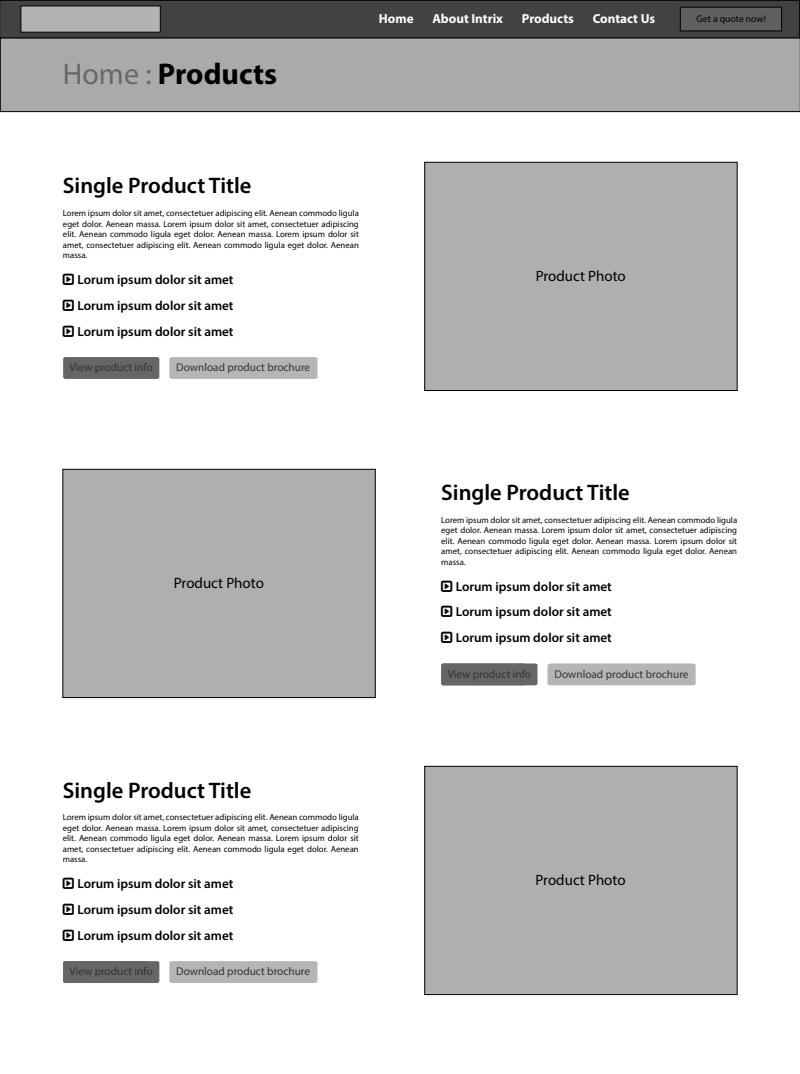
<style>
.page{position:relative;width:800px;height:1074px;background:#fff}
.page>*{position:absolute;margin:0;border:0;box-sizing:border-box;transform-origin:0 0}
.t1{font:700 30px "Myriad Pro";color:#000}
.t2{font:600 22.5px "Myriad Pro";color:#000}
.t3{font:15px "Myriad Pro";color:#000}
.t4{font:600 13.12px/25.8px "Myriad Pro";color:#000;text-align:justify}
.t5{font:700 13.12px "Myriad Pro";color:#fff}
.t6{font:11.25px "Myriad Pro";color:#333}
.t7{font:9.69px "Myriad Pro";color:#000}
.t8{font:8.75px/10.5px "Myriad Pro";color:#000;text-align:justify}
.s1{font-weight:400;color:#686868}
</style>
<div class="page">
<div style="left:0;top:38px;width:800px;height:74px;background:#aaa"></div>
<svg style="left:0;top:0;width:800px;height:38px;background:#3d3d3d"></svg>
<div style="left:21px;top:6px;width:140px;height:26px;background:#b2b2b2"></div>
<div style="left:680px;top:7px;width:102px;height:24px;background:#606060;border:1px solid #000"></div>
<div style="left:63px;top:357px;width:96px;height:22px;background:#666"></div>
<div style="left:169px;top:357px;width:149px;height:22px;background:#b5b5b5"></div>
<div style="left:424px;top:162px;width:314px;height:229px;background:#afafaf;border:1px solid #000"></div>
<div style="left:548px;top:663px;width:148px;height:22px;background:#b5b5b5"></div>
<div style="left:441px;top:663px;width:97px;height:22px;background:#666"></div>
<div style="left:62px;top:469px;width:314px;height:229px;background:#afafaf;border:1px solid #000"></div>
<div style="left:169px;top:961px;width:149px;height:22px;background:#b5b5b5"></div>
<div style="left:63px;top:961px;width:96px;height:22px;background:#666"></div>
<div style="left:424px;top:766px;width:314px;height:228px;background:#afafaf;border:1px solid #000"></div>
<h1 class="t1" style="left:63px;top:54px;width:216px"><span class="s1">Home :</span> Products</h1>
<h3 class="t5" style="left:379px;top:10px;width:36px">Home</h3>
<h3 class="t5" style="left:432px;top:10px;width:72px">About Intrix</h3>
<h3 class="t5" style="left:522px;top:10px;width:54px">Products</h3>
<h3 class="t5" style="left:593px;top:10px;width:64px">Contact Us</h3>
<p class="t7" style="left:697px;top:12px;width:71px">Get a quote now!</p>
<h2 class="t2" style="left:63px;top:172px;width:190px">Single Product Title</h2>
<p class="t8" style="left:63px;top:208px;width:297px">Lorem ipsum dolor sit amet, consectetuer adipiscing elit. Aenean commodo ligula eget dolor. Aenean massa. Lorem ipsum dolor sit amet, consectetuer adipiscing elit. Aenean commodo ligula eget dolor. Aenean massa. Lorem ipsum dolor sit amet, consectetuer adipiscing elit. Aenean commodo ligula eget dolor. Aenean massa.</p>
<h3 class="t4" style="left:77px;top:266px;width:158px">Lorum ipsum dolor sit amet Lorum ipsum dolor sit amet Lorum ipsum dolor sit amet</h3>
<p class="t6" style="left:70px;top:360px;width:85px">View product info</p>
<p class="t6" style="left:176px;top:360px;width:135px">Download product brochure</p>
<h3 class="t3" style="left:536px;top:266px;width:92px">Product Photo</h3>
<h3 class="t3" style="left:174px;top:573px;width:92px">Product Photo</h3>
<h2 class="t2" style="left:63px;top:775px;width:190px">Single Product Title</h2>
<p class="t8" style="left:63px;top:811px;width:297px">Lorem ipsum dolor sit amet, consectetuer adipiscing elit. Aenean commodo ligula eget dolor. Aenean massa. Lorem ipsum dolor sit amet, consectetuer adipiscing elit. Aenean commodo ligula eget dolor. Aenean massa. Lorem ipsum dolor sit amet, consectetuer adipiscing elit. Aenean commodo ligula eget dolor. Aenean massa.</p>
<h3 class="t4" style="left:77px;top:870px;width:158px">Lorum ipsum dolor sit amet Lorum ipsum dolor sit amet Lorum ipsum dolor sit amet</h3>
<p class="t6" style="left:70px;top:964px;width:85px">View product info</p>
<p class="t6" style="left:81px;top:964px;width:49px">Get quote</p>
<p class="t6" style="left:176px;top:964px;width:135px">Download product brochure</p>
<h2 class="t2" style="left:441px;top:478px;width:190px">Single Product Title</h2>
<p class="t8" style="left:441px;top:514px;width:297px">Lorem ipsum dolor sit amet, consectetuer adipiscing elit. Aenean commodo ligula eget dolor. Aenean massa. Lorem ipsum dolor sit amet, consectetuer adipiscing elit. Aenean commodo ligula eget dolor. Aenean massa. Lorem ipsum dolor sit amet, consectetuer adipiscing elit. Aenean commodo ligula eget dolor. Aenean massa.</p>
<h3 class="t4" style="left:456px;top:573px;width:158px">Lorum ipsum dolor sit amet Lorum ipsum dolor sit amet Lorum ipsum dolor sit amet</h3>
<p class="t6" style="left:448px;top:667px;width:85px">View product info</p>
<p class="t6" style="left:460px;top:667px;width:49px">Get quote</p>
<p class="t6" style="left:555px;top:667px;width:135px">Download product brochure</p>
<h3 class="t3" style="left:536px;top:870px;width:92px">Product Photo</h3>
</div>
